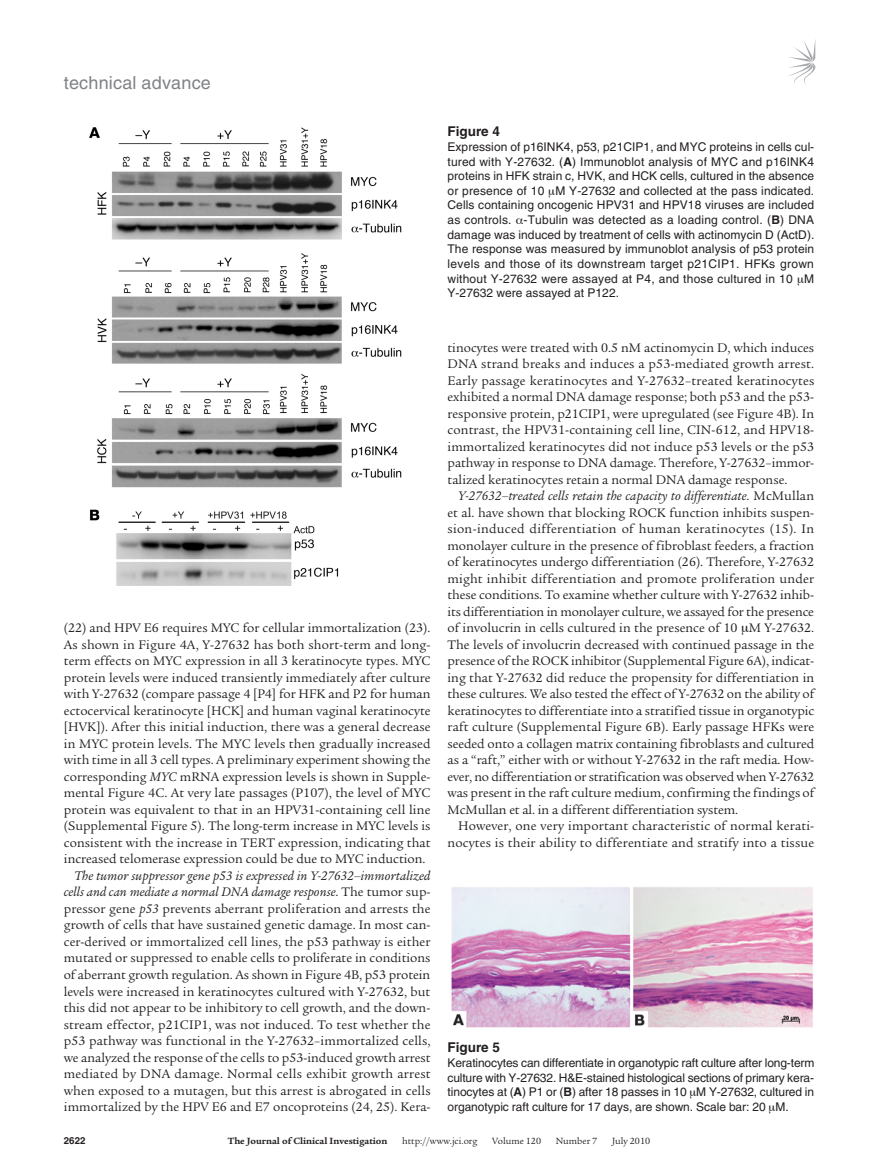
<style>
.page{position:relative;width:878px;height:1174px;background:#fff}
.page>*{position:absolute;margin:0;border:0;box-sizing:border-box;transform-origin:0 0}
.t1{font:18px "Helvetica LT Std";letter-spacing:.01em;color:#808285}
.t2{font:13.5px/16.5px "Legacy Serif Std";color:#231f20;text-align:justify}
.t3{font:700 13.5px "Helvetica LT Std";color:#231f20}
.t4{font:12px/14.7px "Helvetica LT Std";color:#231f20;text-align:justify}
.t5{font:9.75px "Legacy Serif Std";color:#231f20}
.t6{font:700 9.75px "Legacy Serif Std";color:#231f20}
.t7{font:700 9.75px "Helvetica LT Std";color:#231f20}
.s1{font-weight:700}
.s2{font-style:italic}
</style>
<div class="page">
<svg style="left:789px;top:41px;width:26px;height:44px"></svg>
<img style="left:89px;top:127px;width:313px;height:459px">
<img style="left:451px;top:887px;width:362px;height:141px">
<h1 class="t1" style="left:64px;top:72px;width:149px">technical advance</h1>
<p class="t3" style="left:447px;top:123px;width:54px">Figure 4</p>
<p class="t4" style="left:447px;top:139px;width:368px">Expression of p16INK4, p53, p21CIP1, and MYC proteins in cells cul&shy;tured with Y-27632. (<span class="s1">A</span>) Immunoblot analysis of MYC and p16INK4 proteins in HFK strain c, HVK, and HCK cells, cultured in the absence or presence of 10 M Y-27632 and collected at the pass indicated.<br>Cells containing oncogenic HPV31 and HPV18 viruses are included as controls. -Tubulin was detected as a loading control. (<span class="s1">B</span>) DNA damage was induced by treatment of cells with actinomycin D (ActD).<br>The response was measured by immunoblot analysis of p53 protein levels and those of its downstream target p21CIP1. HFKs grown without Y-27632 were assayed at P4, and those cultured in 10 M Y-27632 were assayed at P122.</p>
<p class="t2" style="left:64px;top:620px;width:368px">(22) and HPV E6 requires MYC for cellular immortalization (23).<br>As shown in Figure 4A, Y-27632 has both short-term and long&shy;term effects on MYC expression in all 3 keratinocyte types. MYC protein levels were induced transiently immediately after culture with Y-27632 (compare passage 4 [P4] for HFK and P2 for human ectocervical keratinocyte [HCK] and human vaginal keratinocyte [HVK]). After this initial induction, there was a general decrease in MYC protein levels. The MYC levels then gradually increased with time in all 3 cell types. A preliminary experiment showing the corresponding <span class="s2">MYC</span> mRNA expression levels is shown in Supple&shy;mental Figure 4C. At very late passages (P107), the level of MYC protein was equivalent to that in an HPV31-containing cell line (Supplemental Figure 5). The long-term increase in MYC levels is consistent with the increase in TERT expression, indicating that increased telomerase expression could be due to MYC induction.</p>
<p class="t2" style="left:64px;top:867px;width:368px;text-indent:11px"><span class="s2">The tumor suppressor gene p53 is expressed in Y-27632–immortalized cells and can mediate a normal DNA damage response</span>. The tumor sup&shy;pressor gene <span class="s2">p53</span> prevents aberrant proliferation and arrests the growth of cells that have sustained genetic damage. In most can&shy;cer-derived or immortalized cell lines, the p53 pathway is either mutated or suppressed to enable cells to proliferate in conditions of aberrant growth regulation. As shown in Figure 4B, p53 protein levels were increased in keratinocytes cultured with Y-27632, but this did not appear to be inhibitory to cell growth, and the down&shy;stream effector, p21CIP1, was not induced. To test whether the p53 pathway was functional in the Y-27632–immortalized cells, we analyzed the response of the cells to p53-induced growth arrest mediated by DNA damage. Normal cells exhibit growth arrest when exposed to a mutagen, but this arrest is abrogated in cells immortalized by the HPV E6 and E7 oncoproteins (24, 25). Kera-</p>
<p class="t2" style="left:447px;top:339px;width:368px">tinocytes were treated with 0.5 nM actinomycin D, which induces DNA strand breaks and induces a p53-mediated growth arrest.<br>Early passage keratinocytes and Y-27632–treated keratinocytes exhibited a normal DNA damage response; both p53 and the p53- responsive protein, p21CIP1, were upregulated (see Figure 4B). In contrast, the HPV31-containing cell line, CIN-612, and HPV18- immortalized keratinocytes did not induce p53 levels or the p53 pathway in response to DNA damage. Therefore, Y-27632–immor&shy;talized keratinocytes retain a normal DNA damage response.</p>
<p class="t2" style="left:447px;top:488px;width:368px;text-indent:11px"><span class="s2">Y-27632–treated cells retain the capacity to differentiate</span>. McMullan et al. have shown that blocking ROCK function inhibits suspen&shy;sion-induced differentiation of human keratinocytes (15). In monolayer culture in the presence of fibroblast feeders, a fraction of keratinocytes undergo differentiation (26). Therefore, Y-27632 might inhibit differentiation and promote proliferation under these conditions. To examine whether culture with Y-27632 inhib&shy;its differentiation in monolayer culture, we assayed for the presence of involucrin in cells cultured in the presence of 10 M Y-27632.<br>The levels of involucrin decreased with continued passage in the presence of the ROCK inhibitor (Supplemental Figure 6A), indicat&shy;ing that Y-27632 did reduce the propensity for differentiation in these cultures. We also tested the effect of Y-27632 on the ability of keratinocytes to differentiate into a stratified tissue in organotypic raft culture (Supplemental Figure 6B). Early passage HFKs were seeded onto a collagen matrix containing fibroblasts and cultured as a “raft,” either with or without Y-27632 in the raft media. How&shy;ever, no differentiation or stratification was observed when Y-27632 was present in the raft culture medium, confirming the findings of McMullan et al. in a different differentiation system.</p>
<p class="t2" style="left:447px;top:818px;width:368px;text-align:right">However, one very important characteristic of normal kerati&shy;nocytes is their ability to differentiate and stratify into a tissue</p>
<p class="t3" style="left:447px;top:1039px;width:54px">Figure 5</p>
<p class="t4" style="left:447px;top:1055px;width:368px">Keratinocytes can differentiate in organotypic raft culture after long-term culture with Y-27632. H&amp;E-stained histological sections of primary kera&shy;tinocytes at (<span class="s1">A</span>) P1 or (<span class="s1">B</span>) after 18 passes in 10 M Y-27632, cultured in organotypic raft culture for 17 days, are shown. Scale bar: 20 M.</p>
<p class="t7" style="left:64px;top:1134px;width:23px">2622</p>
<p class="t6" style="left:228px;top:1135px;width:161px">The Journal of Clinical Investigation</p>
<p class="t5" style="left:402px;top:1135px;width:77px">http://www.jci.org</p>
<p class="t5" style="left:492px;top:1135px;width:50px">Volume 120</p>
<p class="t5" style="left:556px;top:1135px;width:43px">Number 7</p>
<p class="t5" style="left:612px;top:1135px;width:40px">July 2010</p>
</div>
